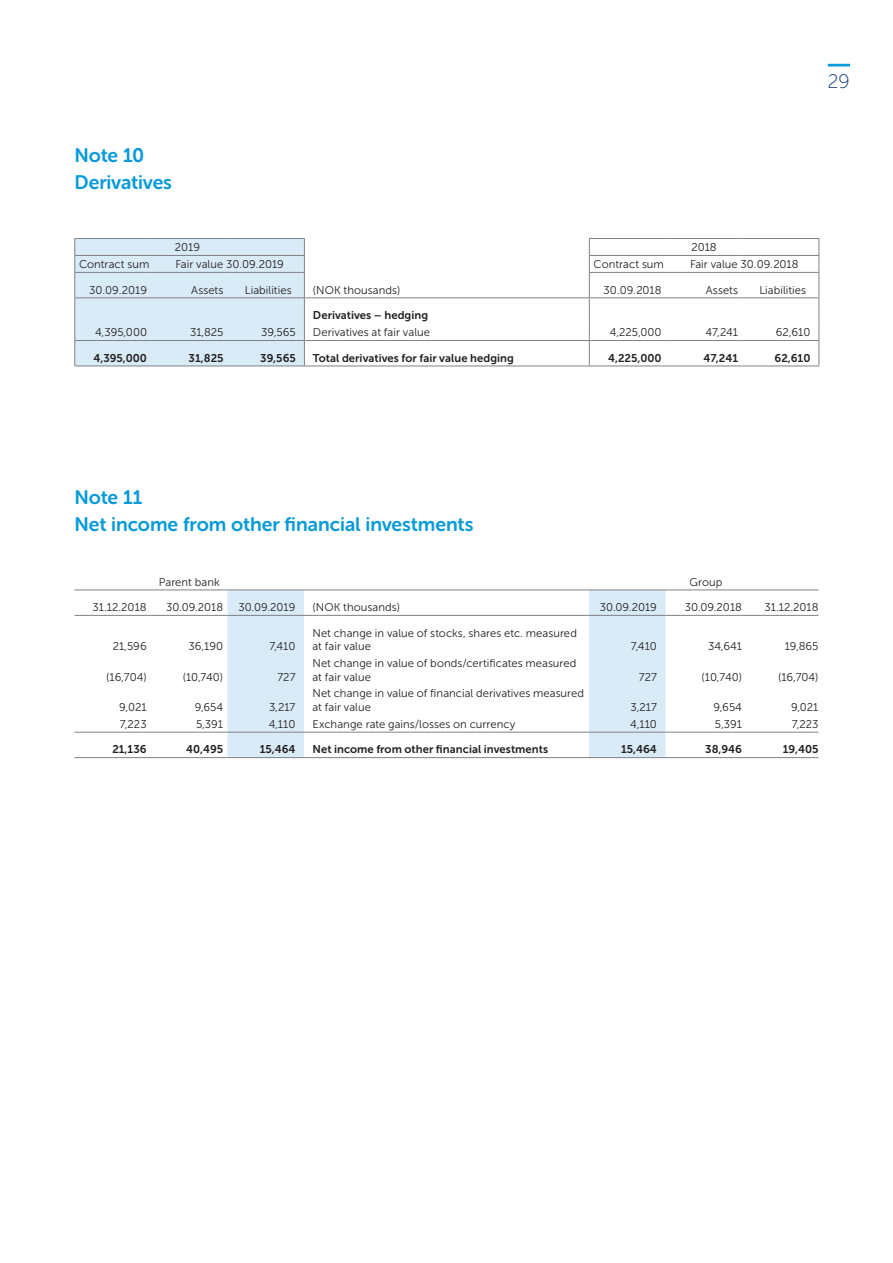
<style>
.page{position:relative;width:893px;height:1263px;background:#fff}
.page>*{position:absolute;margin:0;border:0;box-sizing:border-box;transform-origin:0 0}
.t1{font:19.5px/27px "Museo Sans Rounded 700";letter-spacing:-.005em;color:#069ad9}
.t2{font:19.5px "Museo Sans Rounded 100";color:#083879}
.t3{font:11.25px/13.5px "Museo Sans 300";color:#231f20}
.t4{font:11.25px "Museo Sans 700";color:#231f20}
</style>
<div class="page">
<hr style="left:828px;top:64px;width:22px;height:3px;background:#069ad9">
<hr style="left:589px;top:272px;width:77px;height:1px;background:#808285">
<hr style="left:666px;top:272px;width:76px;height:1px;background:#808285">
<hr style="left:742px;top:272px;width:77px;height:1px;background:#808285">
<hr style="left:589px;top:340px;width:77px;height:1px;background:#808285">
<hr style="left:666px;top:340px;width:76px;height:1px;background:#808285">
<hr style="left:742px;top:340px;width:77px;height:1px;background:#808285">
<hr style="left:304px;top:297px;width:285px;height:1px;background:#808285">
<hr style="left:589px;top:297px;width:77px;height:1px;background:#808285">
<hr style="left:666px;top:297px;width:76px;height:1px;background:#808285">
<hr style="left:742px;top:297px;width:77px;height:1px;background:#808285">
<hr style="left:151px;top:366px;width:77px;height:1px;background:#808285">
<hr style="left:228px;top:366px;width:76px;height:1px;background:#808285">
<hr style="left:589px;top:366px;width:77px;height:1px;background:#808285">
<hr style="left:666px;top:366px;width:76px;height:1px;background:#808285">
<hr style="left:742px;top:366px;width:77px;height:1px;background:#808285">
<hr style="left:304px;top:340px;width:285px;height:1px;background:#808285">
<hr style="left:304px;top:366px;width:285px;height:1px;background:#808285">
<hr style="left:589px;top:238px;width:77px;height:1px;background:#808285">
<hr style="left:666px;top:238px;width:76px;height:1px;background:#808285">
<hr style="left:742px;top:238px;width:77px;height:1px;background:#808285">
<hr style="left:589px;top:255px;width:77px;height:1px;background:#808285">
<hr style="left:666px;top:255px;width:76px;height:1px;background:#808285">
<hr style="left:742px;top:255px;width:77px;height:1px;background:#808285">
<svg style="left:589px;top:239px;width:1px;height:127px"></svg>
<svg style="left:74px;top:238px;width:231px;height:128px;background:#d3e4ef"></svg>
<hr style="left:74px;top:366px;width:77px;height:1px;background:#808285">
<svg style="left:819px;top:239px;width:1px;height:127px"></svg>
<svg style="left:227px;top:590px;width:438px;height:167px"></svg>
<hr style="left:74px;top:589px;width:77px;height:1px;background:#808285">
<hr style="left:151px;top:589px;width:76px;height:1px;background:#808285">
<hr style="left:227px;top:589px;width:77px;height:1px;background:#808285">
<hr style="left:304px;top:589px;width:285px;height:1px;background:#808285">
<hr style="left:589px;top:589px;width:76px;height:1px;background:#808285">
<hr style="left:665px;top:589px;width:77px;height:1px;background:#808285">
<hr style="left:742px;top:589px;width:77px;height:1px;background:#808285">
<hr style="left:74px;top:615px;width:77px;height:1px;background:#808285">
<hr style="left:151px;top:615px;width:76px;height:1px;background:#808285">
<hr style="left:227px;top:615px;width:77px;height:1px;background:#808285">
<hr style="left:304px;top:615px;width:285px;height:1px;background:#808285">
<hr style="left:589px;top:615px;width:76px;height:1px;background:#808285">
<hr style="left:665px;top:615px;width:77px;height:1px;background:#808285">
<hr style="left:742px;top:615px;width:77px;height:1px;background:#808285">
<hr style="left:74px;top:732px;width:77px;height:1px;background:#808285">
<hr style="left:151px;top:732px;width:76px;height:1px;background:#808285">
<hr style="left:227px;top:732px;width:77px;height:1px;background:#808285">
<hr style="left:304px;top:732px;width:285px;height:1px;background:#808285">
<hr style="left:589px;top:732px;width:76px;height:1px;background:#808285">
<hr style="left:665px;top:732px;width:77px;height:1px;background:#808285">
<hr style="left:742px;top:732px;width:77px;height:1px;background:#808285">
<hr style="left:74px;top:757px;width:77px;height:1px;background:#808285">
<hr style="left:151px;top:757px;width:76px;height:1px;background:#808285">
<hr style="left:227px;top:757px;width:77px;height:1px;background:#808285">
<hr style="left:304px;top:757px;width:285px;height:1px;background:#808285">
<hr style="left:589px;top:757px;width:76px;height:1px;background:#808285">
<hr style="left:665px;top:757px;width:77px;height:1px;background:#808285">
<hr style="left:742px;top:757px;width:77px;height:1px;background:#808285">
<h1 class="t2" style="left:828px;top:71px;width:23px">29</h1>
<h1 class="t1" style="left:74px;top:142px;width:99px">Note 10<br>Derivatives</h1>
<p class="t3" style="left:175px;top:241px;width:27px">2019</p>
<p class="t3" style="left:691px;top:241px;width:27px">2018</p>
<p class="t3" style="left:79px;top:258px;width:72px">Contract sum</p>
<p class="t3" style="left:176px;top:258px;width:110px">Fair value 30.09.2019</p>
<p class="t3" style="left:594px;top:258px;width:72px">Contract sum</p>
<p class="t3" style="left:690px;top:258px;width:110px">Fair value 30.09.2018</p>
<p class="t3" style="left:89px;top:283px;width:59px">30.09.2019</p>
<p class="t3" style="left:191px;top:283px;width:34px">Assets</p>
<p class="t3" style="left:245px;top:283px;width:48px">Liabilities</p>
<p class="t3" style="left:313px;top:283px;width:89px">(NOK thousands)</p>
<p class="t3" style="left:604px;top:283px;width:59px">30.09.2018</p>
<p class="t3" style="left:706px;top:283px;width:34px">Assets</p>
<p class="t3" style="left:759px;top:283px;width:48px">Liabilities</p>
<p class="t4" style="left:313px;top:309px;width:117px">Derivatives – hedging</p>
<p class="t3" style="left:95px;top:326px;width:53px">4,395,000</p>
<p class="t3" style="left:190px;top:326px;width:35px">31,825</p>
<p class="t3" style="left:261px;top:326px;width:36px">39,565</p>
<p class="t3" style="left:313px;top:326px;width:119px">Derivatives at fair value</p>
<p class="t3" style="left:610px;top:326px;width:53px">4,225,000</p>
<p class="t3" style="left:706px;top:326px;width:34px">47,241</p>
<p class="t3" style="left:776px;top:326px;width:36px">62,610</p>
<p class="t4" style="left:94px;top:352px;width:55px">4,395,000</p>
<p class="t4" style="left:189px;top:352px;width:36px">31,825</p>
<p class="t4" style="left:260px;top:352px;width:37px">39,565</p>
<p class="t4" style="left:313px;top:352px;width:203px">Total derivatives for fair value hedging</p>
<p class="t4" style="left:608px;top:352px;width:55px">4,225,000</p>
<p class="t4" style="left:704px;top:352px;width:36px">47,241</p>
<p class="t4" style="left:775px;top:352px;width:37px">62,610</p>
<h1 class="t1" style="left:74px;top:484px;width:401px">Note 11<br>Net income from other financial investments</h1>
<p class="t3" style="left:159px;top:575px;width:63px">Parent bank</p>
<p class="t3" style="left:689px;top:575px;width:34px">Group</p>
<p class="t3" style="left:93px;top:601px;width:56px">31.12.2018</p>
<p class="t3" style="left:166px;top:601px;width:59px">30.09.2018</p>
<p class="t3" style="left:239px;top:601px;width:58px">30.09.2019</p>
<p class="t3" style="left:313px;top:601px;width:89px">(NOK thousands)</p>
<p class="t3" style="left:600px;top:601px;width:58px">30.09.2019</p>
<p class="t3" style="left:685px;top:601px;width:59px">30.09.2018</p>
<p class="t3" style="left:764px;top:601px;width:56px">31.12.2018</p>
<p class="t3" style="left:113px;top:639px;width:35px">21,596</p>
<p class="t3" style="left:189px;top:639px;width:36px">36,190</p>
<p class="t3" style="left:269px;top:639px;width:28px">7,410</p>
<p class="t3" style="left:313px;top:626px;width:266px">Net change in value of stocks, shares etc. measured at fair value</p>
<p class="t3" style="left:631px;top:639px;width:28px">7,410</p>
<p class="t3" style="left:708px;top:639px;width:35px">34,641</p>
<p class="t3" style="left:785px;top:639px;width:35px">19,865</p>
<p class="t3" style="left:106px;top:670px;width:42px">(16,704)</p>
<p class="t3" style="left:183px;top:670px;width:42px">(10,740)</p>
<p class="t3" style="left:277px;top:670px;width:20px">727</p>
<p class="t3" style="left:119px;top:700px;width:29px">9,021</p>
<p class="t3" style="left:195px;top:700px;width:30px">9,654</p>
<p class="t3" style="left:269px;top:700px;width:28px">3,217</p>
<p class="t3" style="left:313px;top:656px;width:265px">Net change in value of bonds/certificates measured at fair value</p>
<p class="t3" style="left:312px;top:687px;width:273px">Net change in value of financial derivatives measured at fair value</p>
<p class="t3" style="left:639px;top:670px;width:20px">727</p>
<p class="t3" style="left:702px;top:670px;width:42px">(10,740)</p>
<p class="t3" style="left:778px;top:670px;width:42px">(16,704)</p>
<p class="t3" style="left:631px;top:700px;width:28px">3,217</p>
<p class="t3" style="left:713px;top:700px;width:30px">9,654</p>
<p class="t3" style="left:791px;top:700px;width:29px">9,021</p>
<p class="t3" style="left:120px;top:717px;width:28px">7,223</p>
<p class="t3" style="left:196px;top:717px;width:29px">5,391</p>
<p class="t3" style="left:269px;top:717px;width:28px">4,110</p>
<p class="t3" style="left:312px;top:717px;width:204px">Exchange rate gains/losses on currency</p>
<p class="t3" style="left:630px;top:717px;width:28px">4,110</p>
<p class="t3" style="left:715px;top:717px;width:29px">5,391</p>
<p class="t3" style="left:792px;top:717px;width:28px">7,223</p>
<p class="t4" style="left:112px;top:743px;width:36px">21,136</p>
<p class="t4" style="left:186px;top:743px;width:38px">40,495</p>
<p class="t4" style="left:260px;top:743px;width:37px">15,464</p>
<p class="t4" style="left:312px;top:743px;width:237px">Net income from other financial investments</p>
<p class="t4" style="left:621px;top:743px;width:37px">15,464</p>
<p class="t4" style="left:705px;top:743px;width:38px">38,946</p>
<p class="t4" style="left:783px;top:743px;width:37px">19,405</p>
</div>
